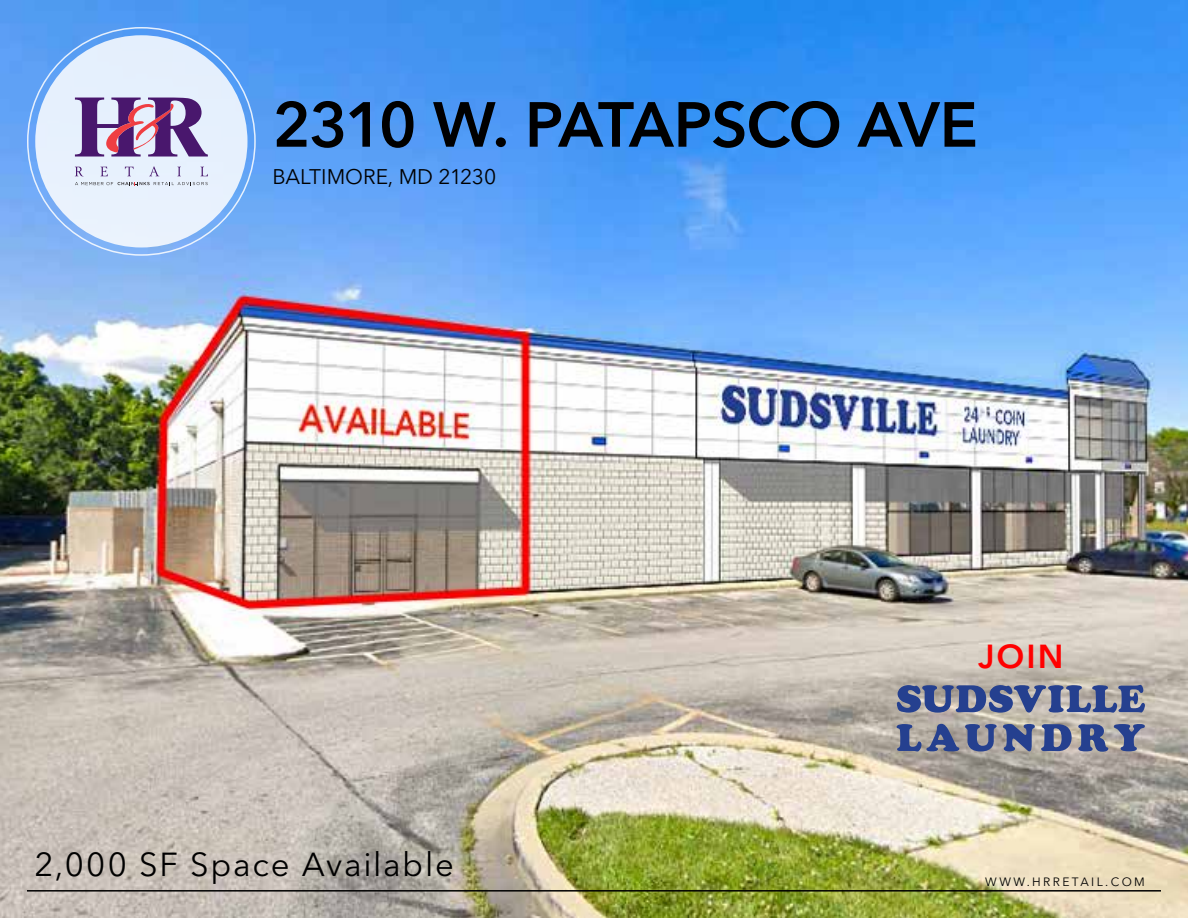
<style>
.page{position:relative;width:1188px;height:918px;background:#fff}
.page>*{position:absolute;margin:0;border:0;box-sizing:border-box;transform-origin:0 0}
.t1{font:600 63px "Avenir Next LT Pro";letter-spacing:-.04em;color:#000}
.t2{font:33px "Avenir Next LT Pro";letter-spacing:.05em;color:#000}
.t3{font:600 33px "Avenir Next LT Pro";color:#f00}
.t4{font:21px "Avenir Next LT Pro";color:#000}
.t5{font:12px "Avenir Next LT Pro";letter-spacing:.2em;color:#000}
</style>
<div class="page">
<img style="left:0;top:0;width:1188px;height:918px">
<svg style="left:27px;top:27px;width:229px;height:229px;background:#b7d4f9"></svg>
<svg style="left:75px;top:182px;width:133px;height:4px"></svg>
<svg style="left:75px;top:167px;width:9px;height:9px"></svg>
<svg style="left:101px;top:167px;width:7px;height:9px"></svg>
<svg style="left:125px;top:167px;width:9px;height:9px"></svg>
<svg style="left:149px;top:166px;width:10px;height:10px"></svg>
<svg style="left:177px;top:167px;width:4px;height:9px"></svg>
<svg style="left:201px;top:167px;width:7px;height:9px"></svg>
<svg style="left:75px;top:98px;width:133px;height:59px;background:#9b79a8"></svg>
<hr style="left:27px;top:890px;width:1134px;height:2px;background:#000">
<svg style="left:897px;top:685px;width:248px;height:28px;background:#6a759c"></svg>
<svg style="left:897px;top:724px;width:62px;height:27px;background:#707897"></svg>
<svg style="left:965px;top:724px;width:32px;height:27px"></svg>
<svg style="left:1003px;top:724px;width:32px;height:27px"></svg>
<svg style="left:1041px;top:724px;width:31px;height:27px"></svg>
<svg style="left:1078px;top:724px;width:30px;height:28px"></svg>
<svg style="left:1114px;top:724px;width:31px;height:27px"></svg>
<h1 class="t1" style="left:272px;top:86px;width:707px">2310 W. PATAPSCO AVE</h1>
<p class="t4" style="left:272px;top:164px;width:225px">BALTIMORE, MD 21230</p>
<p class="t2" style="left:35px;top:844px;width:421px">2,000 SF Space Available</p>
<p class="t3" style="left:978px;top:636px;width:87px">JOIN</p>
<p class="t5" style="left:985px;top:875px;width:161px">WWW.HRRETAIL.COM</p>
</div>
